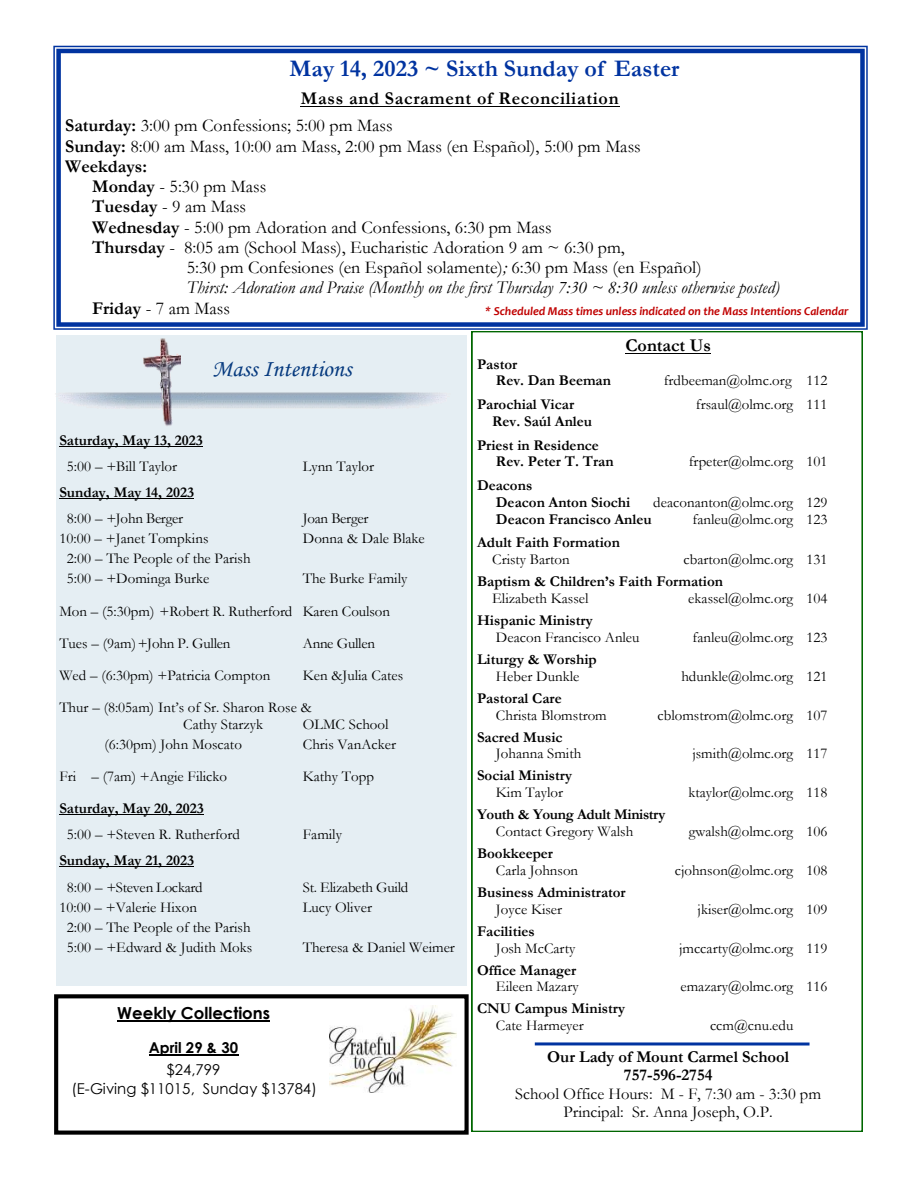
<style>
.page{position:relative;width:918px;height:1188px;background:#fff}
.page>*{position:absolute;margin:0;border:0;box-sizing:border-box;transform-origin:0 0}
.t1{font:700 24px "Garamond";color:#0033a0}
.t2{font:24px "Monotype Corsiva";color:#05397e}
.t3{font:18px "Garamond";color:#000}
.t4{font:italic 18px "Garamond";color:#000}
.t5{font:700 18px "Garamond";letter-spacing:.04em;color:#000}
.t6{font:700 18px "Garamond";color:#000}
.t7{font:16.5px "Garamond";color:#000}
.t8{font:700 16.5px "Garamond";color:#000}
.t9{font:700 16.5px "Century Gothic";color:#000}
.t10{font:15px "Garamond";color:#000}
.t11{font:700 15px "Garamond";color:#000}
.t12{font:15px "Garamond";letter-spacing:-.02em;color:#000}
.t13{font:15px "Century Gothic";color:#000}
.t14{font:700 15px "Garamond";letter-spacing:-.02em;color:#000}
.t15{font:700 15px "Century Gothic";color:#000}
.t16{font:italic 700 12px "Candara";color:#c00000}
.s1{font-weight:700}
.s2{font-style:italic}
</style>
<div class="page">
<svg style="left:53px;top:46px;width:815px;height:284px"></svg>
<hr style="left:301px;top:106px;width:319px;height:1px;background:#000">
<svg style="left:472px;top:331px;width:391px;height:801px"></svg>
<hr style="left:625px;top:353px;width:86px;height:1px;background:#000">
<svg style="left:535px;top:1042px;width:275px;height:4px"></svg>
<div style="left:54px;top:994px;width:415px;height:141px;border:4px solid #000"></div>
<hr style="left:117px;top:1020px;width:153px;height:2px;background:#000">
<hr style="left:149px;top:1054px;width:89px;height:1px;background:#000">
<img style="left:329px;top:1006px;width:127px;height:87px">
<div style="left:56px;top:335px;width:411px;height:651px;background:#e5eef3"></div>
<hr style="left:59px;top:446px;width:144px;height:1px;background:#000">
<hr style="left:59px;top:498px;width:135px;height:1px;background:#000">
<hr style="left:59px;top:814px;width:145px;height:1px;background:#000">
<hr style="left:59px;top:866px;width:135px;height:1px;background:#000">
<img style="left:55px;top:338px;width:390px;height:88px">
<div style="left:181px;top:352px;width:202px;height:35px;background:#e5eef3"></div>
<p class="t1" style="left:290px;top:55px;width:391px">May 14, 2023 ~ Sixth Sunday of Easter</p>
<p class="t5" style="left:301px;top:89px;width:319px">Mass and Sacrament of Reconciliation</p>
<p class="t3" style="left:65px;top:116px;width:329px"><span class="s1">Saturday:</span> 3:00 pm Confessions; 5:00 pm Mass</p>
<p class="t3" style="left:65px;top:136px;width:577px"><span class="s1">Sunday:</span> 8:00 am Mass, 10:00 am Mass, 2:00 pm Mass (en Español), 5:00 pm Mass</p>
<p class="t6" style="left:65px;top:156px;width:83px">Weekdays:</p>
<p class="t3" style="left:92px;top:177px;width:176px"><span class="s1">Monday</span> - 5:30 pm Mass</p>
<p class="t3" style="left:92px;top:197px;width:155px"><span class="s1">Tuesday</span> - 9 am Mass</p>
<p class="t3" style="left:92px;top:217px;width:461px"><span class="s1">Wednesday</span> - 5:00 pm Adoration and Confessions, 6:30 pm Mass</p>
<p class="t3" style="left:92px;top:237px;width:534px"><span class="s1">Thursday</span> - 8:05 am (School Mass), Eucharistic Adoration 9 am ~ 6:30 pm,</p>
<p class="t3" style="left:187px;top:258px;width:517px">5:30 pm Confesiones (en Español solamente)<span class="s2">;</span> 6:30 pm Mass (en Español)</p>
<p class="t4" style="left:187px;top:278px;width:595px">Thirst: Adoration and Praise (Monthly on the first Thursday 7:30 ~ 8:30 unless otherwise posted)</p>
<p class="t3" style="left:92px;top:298px;width:139px"><span class="s1">Friday</span> - 7 am Mass</p>
<p class="t6" style="left:625px;top:336px;width:87px">Contact Us</p>
<p class="t11" style="left:477px;top:356px;width:42px">Pastor</p>
<p class="t11" style="left:496px;top:373px;width:117px">Rev. Dan Beeman</p>
<p class="t10" style="left:664px;top:373px;width:165px">frdbeeman@olmc.org 112</p>
<p class="t11" style="left:477px;top:396px;width:99px">Parochial Vicar</p>
<p class="t10" style="left:696px;top:396px;width:133px">frsaul@olmc.org 111</p>
<p class="t11" style="left:492px;top:413px;width:101px">Rev. Saúl Anleu</p>
<p class="t11" style="left:477px;top:437px;width:123px">Priest in Residence</p>
<p class="t11" style="left:496px;top:454px;width:119px">Rev. Peter T. Tran</p>
<p class="t10" style="left:689px;top:454px;width:140px">frpeter@olmc.org 101</p>
<p class="t11" style="left:477px;top:477px;width:57px">Deacons</p>
<p class="t11" style="left:496px;top:494px;width:136px">Deacon Anton Siochi</p>
<p class="t10" style="left:653px;top:494px;width:176px">deaconanton@olmc.org 129</p>
<p class="t11" style="left:496px;top:511px;width:157px">Deacon Francisco Anleu</p>
<p class="t10" style="left:693px;top:511px;width:137px">fanleu@olmc.org 123</p>
<p class="t11" style="left:477px;top:535px;width:144px">Adult Faith Formation</p>
<p class="t10" style="left:492px;top:551px;width:79px">Cristy Barton</p>
<p class="t10" style="left:684px;top:551px;width:146px">cbarton@olmc.org 131</p>
<p class="t11" style="left:477px;top:573px;width:248px">Baptism &amp; Children’s Faith Formation</p>
<p class="t10" style="left:492px;top:590px;width:98px">Elizabeth Kassel</p>
<p class="t10" style="left:688px;top:590px;width:141px">ekassel@olmc.org 104</p>
<p class="t11" style="left:477px;top:612px;width:117px">Hispanic Ministry</p>
<p class="t10" style="left:496px;top:629px;width:145px">Deacon Francisco Anleu</p>
<p class="t10" style="left:693px;top:629px;width:137px">fanleu@olmc.org 123</p>
<p class="t11" style="left:477px;top:651px;width:121px">Liturgy &amp; Worship</p>
<p class="t10" style="left:496px;top:668px;width:85px">Heber Dunkle</p>
<p class="t10" style="left:681px;top:668px;width:148px">hdunkle@olmc.org 121</p>
<p class="t11" style="left:477px;top:690px;width:86px">Pastoral Care</p>
<p class="t10" style="left:496px;top:707px;width:112px">Christa Blomstrom</p>
<p class="t10" style="left:658px;top:707px;width:171px">cblomstrom@olmc.org 107</p>
<p class="t11" style="left:477px;top:729px;width:87px">Sacred Music</p>
<p class="t10" style="left:496px;top:746px;width:87px">Johanna Smith</p>
<p class="t10" style="left:692px;top:746px;width:137px">jsmith@olmc.org 117</p>
<p class="t11" style="left:477px;top:768px;width:96px">Social Ministry</p>
<p class="t10" style="left:496px;top:784px;width:69px">Kim Taylor</p>
<p class="t10" style="left:688px;top:784px;width:141px">ktaylor@olmc.org 118</p>
<p class="t14" style="left:477px;top:806px;width:190px">Youth &amp; Young Adult Ministry</p>
<p class="t10" style="left:496px;top:823px;width:139px">Contact Gregory Walsh</p>
<p class="t10" style="left:689px;top:823px;width:140px">gwalsh@olmc.org 106</p>
<p class="t11" style="left:477px;top:845px;width:78px">Bookkeeper</p>
<p class="t10" style="left:496px;top:862px;width:84px">Carla Johnson</p>
<p class="t10" style="left:675px;top:862px;width:154px">cjohnson@olmc.org 108</p>
<p class="t11" style="left:477px;top:884px;width:150px">Business Administrator</p>
<p class="t10" style="left:496px;top:901px;width:68px">Joyce Kiser</p>
<p class="t10" style="left:698px;top:901px;width:131px">jkiser@olmc.org 109</p>
<p class="t11" style="left:477px;top:923px;width:59px">Facilities</p>
<p class="t10" style="left:496px;top:940px;width:81px">Josh McCarty</p>
<p class="t10" style="left:679px;top:940px;width:150px">jmccarty@olmc.org 119</p>
<p class="t11" style="left:477px;top:962px;width:101px">Office Manager</p>
<p class="t10" style="left:496px;top:978px;width:84px">Eileen Mazary</p>
<p class="t10" style="left:681px;top:978px;width:149px">emazary@olmc.org 116</p>
<p class="t11" style="left:477px;top:1000px;width:150px">CNU Campus Ministry</p>
<p class="t10" style="left:496px;top:1017px;width:89px">Cate Harmeyer</p>
<p class="t10" style="left:710px;top:1017px;width:85px">ccm@cnu.edu</p>
<p class="t8" style="left:547px;top:1048px;width:243px">Our Lady of Mount Carmel School</p>
<p class="t8" style="left:624px;top:1066px;width:90px">757-596-2754</p>
<p class="t7" style="left:515px;top:1085px;width:307px">School Office Hours: M - F, 7:30 am - 3:30 pm</p>
<p class="t7" style="left:564px;top:1103px;width:211px">Principal: Sr. Anna Joseph, O.P.</p>
<p class="t16" style="left:485px;top:307px;width:365px">* Scheduled Mass times unless indicated on the Mass Intentions Calendar</p>
<p class="t2" style="left:212px;top:357px;width:141px">Mass Intentions</p>
<p class="t11" style="left:59px;top:432px;width:145px">Saturday, May 13, 2023</p>
<p class="t10" style="left:67px;top:458px;width:112px">5:00 – +Bill Taylor</p>
<p class="t10" style="left:303px;top:458px;width:73px">Lynn Taylor</p>
<p class="t11" style="left:59px;top:484px;width:136px">Sunday, May 14, 2023</p>
<p class="t12" style="left:67px;top:510px;width:118px">8:00 – +John Berger</p>
<p class="t12" style="left:303px;top:510px;width:67px">Joan Berger</p>
<p class="t10" style="left:59px;top:530px;width:151px">10:00 – +Janet Tompkins</p>
<p class="t10" style="left:303px;top:530px;width:124px">Donna &amp; Dale Blake</p>
<p class="t10" style="left:67px;top:550px;width:185px">2:00 – The People of the Parish</p>
<p class="t10" style="left:67px;top:571px;width:144px">5:00 – +Dominga Burke</p>
<p class="t10" style="left:303px;top:571px;width:106px">The Burke Family</p>
<p class="t10" style="left:59px;top:603px;width:332px">Mon – (5:30pm) +Robert R. Rutherford Karen Coulson</p>
<p class="t10" style="left:59px;top:635px;width:173px">Tues – (9am)+John P. Gullen</p>
<p class="t12" style="left:303px;top:635px;width:74px">Anne Gullen</p>
<p class="t10" style="left:59px;top:667px;width:212px">Wed – (6:30pm) +Patricia Compton</p>
<p class="t10" style="left:303px;top:667px;width:102px">Ken &amp;Julia Cates</p>
<p class="t10" style="left:59px;top:699px;width:254px">Thur – (8:05am) Int’s of Sr. Sharon Rose &amp;</p>
<p class="t10" style="left:183px;top:716px;width:81px">Cathy Starzyk</p>
<p class="t10" style="left:303px;top:716px;width:87px">OLMC School</p>
<p class="t10" style="left:105px;top:736px;width:139px">(6:30pm) John Moscato</p>
<p class="t10" style="left:303px;top:736px;width:95px">Chris VanAcker</p>
<p class="t10" style="left:59px;top:768px;width:169px">Fri – (7am) +Angie Filicko</p>
<p class="t10" style="left:303px;top:768px;width:73px">Kathy Topp</p>
<p class="t11" style="left:59px;top:800px;width:146px">Saturday, May 20, 2023</p>
<p class="t10" style="left:67px;top:826px;width:174px">5:00 – +Steven R. Rutherford</p>
<p class="t10" style="left:303px;top:826px;width:41px">Family</p>
<p class="t11" style="left:59px;top:852px;width:136px">Sunday, May 21, 2023</p>
<p class="t12" style="left:67px;top:879px;width:137px">8:00 – +Steven Lockard</p>
<p class="t12" style="left:303px;top:879px;width:107px">St. Elizabeth Guild</p>
<p class="t10" style="left:59px;top:899px;width:139px">10:00 – +Valerie Hixon</p>
<p class="t10" style="left:303px;top:899px;width:71px">Lucy Oliver</p>
<p class="t10" style="left:67px;top:919px;width:185px">2:00 – The People of the Parish</p>
<p class="t10" style="left:67px;top:939px;width:187px">5:00 – +Edward &amp; Judith Moks</p>
<p class="t10" style="left:303px;top:939px;width:154px">Theresa &amp; Daniel Weimer</p>
<p class="t9" style="left:117px;top:1002px;width:154px">Weekly Collections</p>
<p class="t15" style="left:149px;top:1038px;width:91px">April 29 &amp; 30</p>
<p class="t13" style="left:167px;top:1060px;width:55px">$24,799</p>
<p class="t13" style="left:72px;top:1078px;width:247px">(E-Giving $11015, Sunday $13784)</p>
</div>
